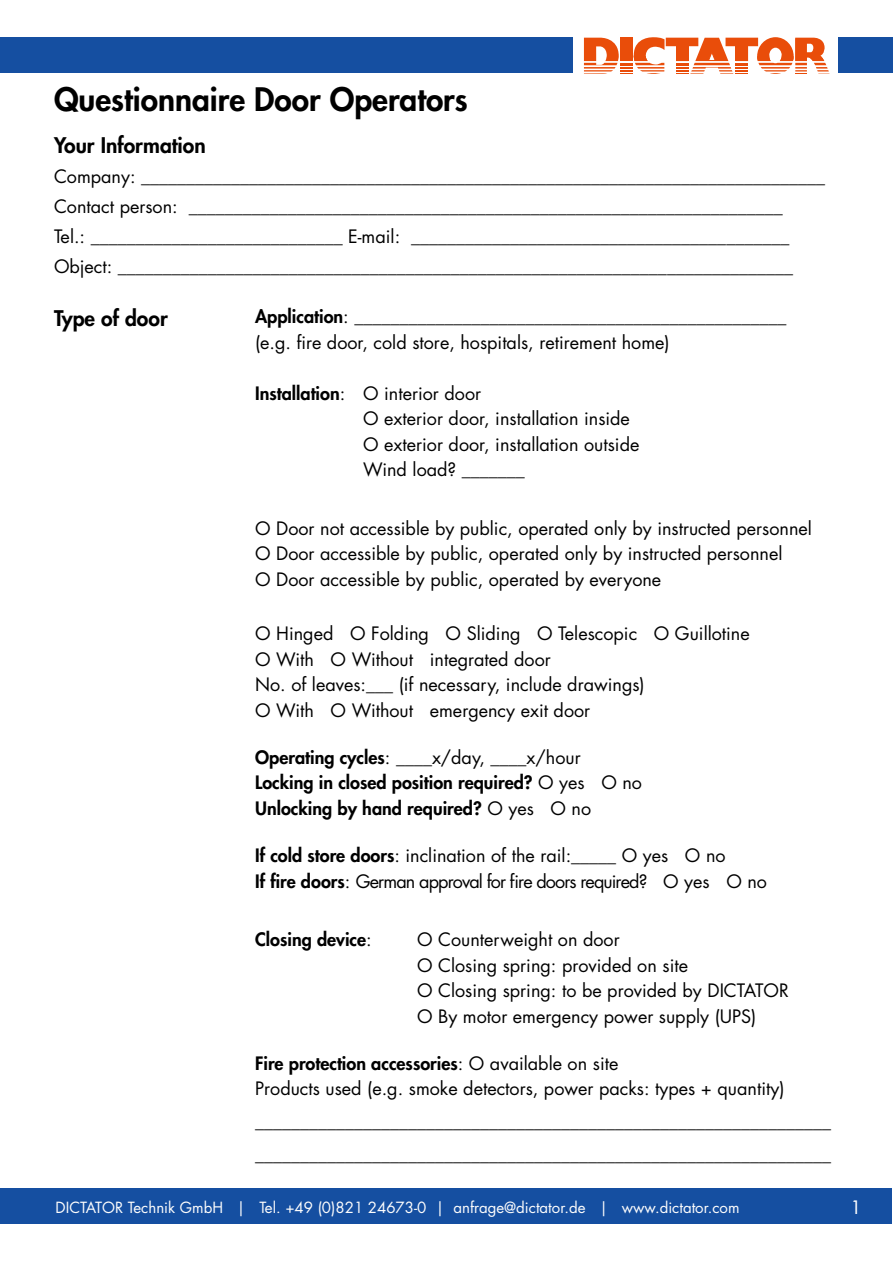
<style>
.page{position:relative;width:893px;height:1263px;background:#fff}
.page>*{position:absolute;margin:0;border:0;box-sizing:border-box;transform-origin:0 0}
.t1{font:800 31.5px "Futura Std";color:#000}
.t2{font:800 21px "Futura Std";color:#000}
.t3{font:18px/25.5px "Futura Std";color:#000}
.t4{font:800 18px/25.5px "Futura Std";color:#000}
.t5{font:18px/25.5px "Futura Std";letter-spacing:-.05em;color:#000}
.t6{font:18px "Futura Std";color:#fff}
.t7{font:15px "Futura Std";color:#fdfdfd}
.s1{font-weight:800}
.s2{font-weight:400}
</style>
<div class="page">
<svg style="left:584px;top:37px;width:245px;height:35px"></svg>
<div style="left:0;top:37px;width:573px;height:35px;background:#154fa1"></div>
<div style="left:839px;top:37px;width:54px;height:35px;background:#154fa1"></div>
<div style="left:0;top:1188px;width:891px;height:36px;background:#154fa1"></div>
<h1 class="t1" style="left:54px;top:79px;width:415px">Questionnaire Door Operators</h1>
<p class="t2" style="left:54px;top:132px;width:153px">Your Information</p>
<p class="t3" style="left:54px;top:162px;width:773px;line-height:30px">Company: ____________________________________________________________________________ Contact person: __________________________________________________________________<br>Tel.: ____________________________ E-mail: __________________________________________ Object: ___________________________________________________________________________</p>
<p class="t2" style="left:54px;top:305px;width:115px">Type of door</p>
<p class="t3" style="left:255px;top:304px;width:533px"><span class="s1">Application</span>: ________________________________________________ (e.g. fire door, cold store, hospitals, retirement home)</p>
<p class="t3" style="left:363px;top:380px;width:278px;text-indent:-108px"><span class="s1">Installation</span>: O interior door<br>O exterior door, installation inside<br>O exterior door, installation outside<br>Wind load? _______</p>
<p class="t3" style="left:255px;top:515px;width:558px">O Door not accessible by public, operated only by instructed personnel<br>O Door accessible by public, operated only by instructed personnel<br>O Door accessible by public, operated by everyone</p>
<p class="t3" style="left:255px;top:621px;width:496px">O Hinged O Folding O Sliding O Telescopic O Guillotine O With O Without integrated door<br>No. of leaves:___ (if necessary, include drawings)<br>O With O Without emergency exit door</p>
<p class="t4" style="left:255px;top:744px;width:388px">Operating cycles<span class="s2">: ____x/day, ____x/hour<br></span>Locking in closed position required? <span class="s2">O yes O no<br></span>Unlocking by hand required? <span class="s2">O yes O no</span></p>
<p class="t5" style="left:255px;top:843px;width:513px"><span class="s1">If cold store doors</span>: inclination of the rail:_____ O yes O no<br><span class="s1">If fire doors</span>: German approval for fire doors required? O yes O no</p>
<p class="t4" style="left:255px;top:927px;width:118px">Closing device<span class="s2">:</span></p>
<p class="t3" style="left:417px;top:927px;width:373px">O Counterweight on door<br>O Closing spring: provided on site<br>O Closing spring: to be provided by DICTATOR O By motor emergency power supply (UPS)</p>
<p class="t3" style="left:255px;top:1050px;width:531px"><span class="s1">Fire protection accessories</span>: O available on site<br>Products used (e.g. smoke detectors, power packs: types + quantity)</p>
<p class="t3" style="left:255px;top:1105px;width:578px;line-height:33px">________________________________________________________________ ________________________________________________________________</p>
<p class="t7" style="left:56px;top:1198px;width:685px">DICTATOR Technik GmbH | Tel. +49 (0)821 24673-0 | anfrage@dictator.de | www.dictator.com</p>
<p class="t6" style="left:850px;top:1196px;width:13px">1</p>
</div>
